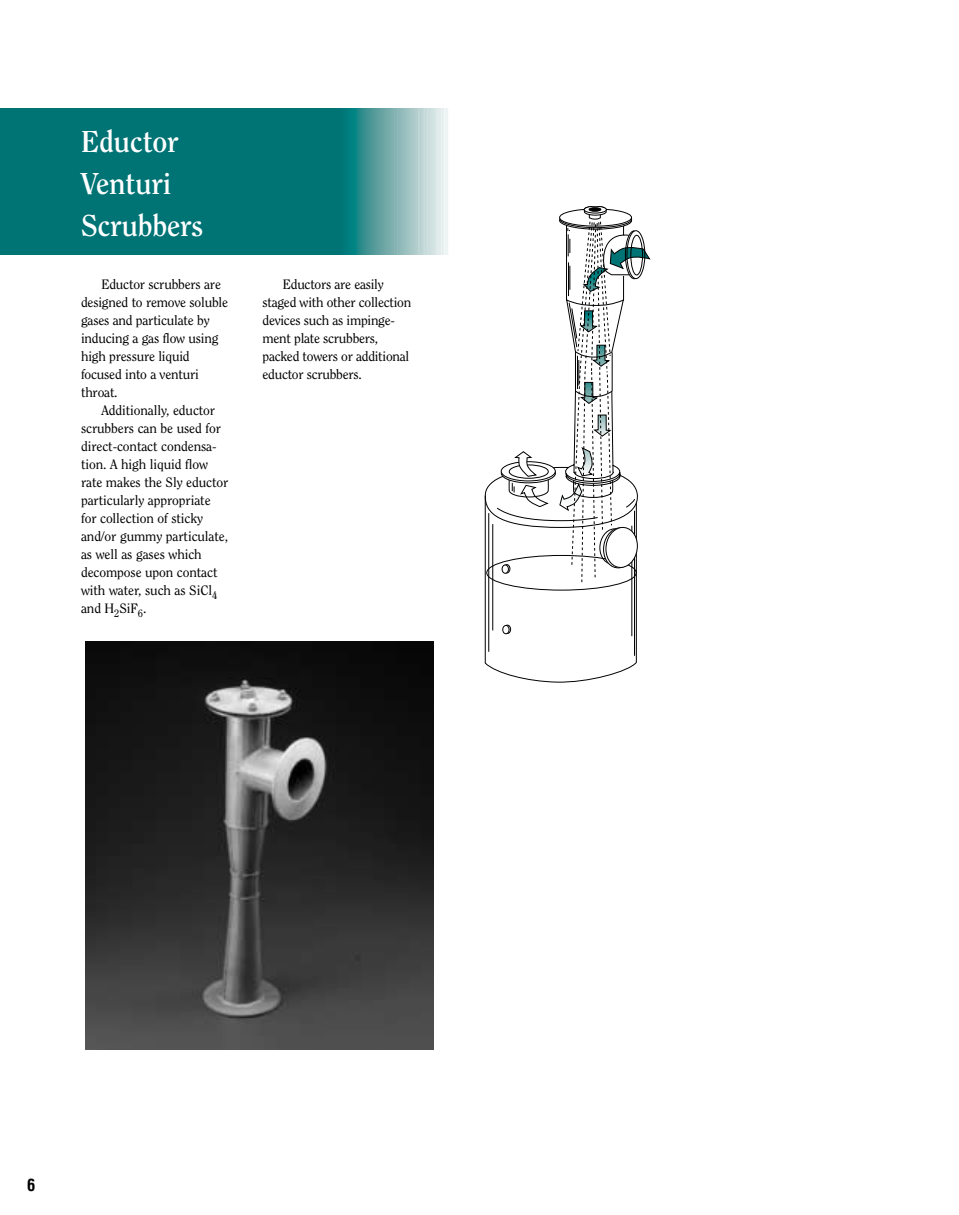
<style>
.page{position:relative;width:959px;height:1215px;background:#fff}
.page>*{position:absolute;margin:0;border:0;box-sizing:border-box;transform-origin:0 0}
.t1{font:700 30px/42px "Clearface";letter-spacing:-.015em;color:#fff}
.t2{font:700 condensed 16.5px "Helvetica";color:#000}
.t3{font:13.5px/18px "Clearface";letter-spacing:-.015em;color:#000}
</style>
<div class="page">
<div style="left:0;top:108px;width:449px;height:146px;background:#007375"></div>
<hr style="left:342px;top:108px;width:1px;height:146px;background:#007778">
<hr style="left:343px;top:108px;width:1px;height:146px;background:#007879">
<hr style="left:344px;top:108px;width:1px;height:146px;background:#00797a">
<hr style="left:345px;top:108px;width:1px;height:146px;background:#007a7b">
<hr style="left:346px;top:108px;width:1px;height:146px;background:#007c7c">
<hr style="left:347px;top:108px;width:1px;height:146px;background:#007d7e">
<hr style="left:348px;top:108px;width:1px;height:146px;background:#007e7f">
<hr style="left:349px;top:108px;width:1px;height:146px;background:#007f80">
<hr style="left:350px;top:108px;width:1px;height:146px;background:#008081">
<hr style="left:351px;top:108px;width:1px;height:146px;background:#008282">
<hr style="left:352px;top:108px;width:1px;height:146px;background:#008383">
<hr style="left:353px;top:108px;width:1px;height:146px;background:#008484">
<hr style="left:354px;top:108px;width:1px;height:146px;background:#008585">
<hr style="left:355px;top:108px;width:1px;height:146px;background:#048686">
<hr style="left:356px;top:108px;width:1px;height:146px;background:#0f8787">
<hr style="left:357px;top:108px;width:1px;height:146px;background:#198888">
<hr style="left:358px;top:108px;width:1px;height:146px;background:#1f8989">
<hr style="left:359px;top:108px;width:1px;height:146px;background:#248b89">
<hr style="left:360px;top:108px;width:1px;height:146px;background:#298c8a">
<hr style="left:361px;top:108px;width:1px;height:146px;background:#2f8d8c">
<hr style="left:362px;top:108px;width:1px;height:146px;background:#338e8e">
<hr style="left:363px;top:108px;width:1px;height:146px;background:#36908f">
<hr style="left:364px;top:108px;width:1px;height:146px;background:#3b9190">
<hr style="left:365px;top:108px;width:1px;height:146px;background:#3e9292">
<hr style="left:366px;top:108px;width:1px;height:146px;background:#419393">
<hr style="left:367px;top:108px;width:1px;height:146px;background:#449594">
<hr style="left:368px;top:108px;width:1px;height:146px;background:#489696">
<hr style="left:369px;top:108px;width:1px;height:146px;background:#4b9797">
<hr style="left:370px;top:108px;width:1px;height:146px;background:#4d9898">
<hr style="left:371px;top:108px;width:1px;height:146px;background:#519a99">
<hr style="left:372px;top:108px;width:1px;height:146px;background:#549b9b">
<hr style="left:373px;top:108px;width:1px;height:146px;background:#569c9c">
<hr style="left:374px;top:108px;width:1px;height:146px;background:#5a9e9d">
<hr style="left:375px;top:108px;width:1px;height:146px;background:#5d9f9e">
<hr style="left:376px;top:108px;width:1px;height:146px;background:#5fa09f">
<hr style="left:377px;top:108px;width:1px;height:146px;background:#61a0a0">
<hr style="left:378px;top:108px;width:1px;height:146px;background:#65a2a2">
<hr style="left:379px;top:108px;width:1px;height:146px;background:#67a4a2">
<hr style="left:380px;top:108px;width:1px;height:146px;background:#69a4a3">
<hr style="left:381px;top:108px;width:1px;height:146px;background:#6ca6a5">
<hr style="left:382px;top:108px;width:1px;height:146px;background:#6ea7a6">
<hr style="left:383px;top:108px;width:1px;height:146px;background:#70a8a6">
<hr style="left:384px;top:108px;width:1px;height:146px;background:#73aaa9">
<hr style="left:385px;top:108px;width:1px;height:146px;background:#75abaa">
<hr style="left:386px;top:108px;width:1px;height:146px;background:#76abaa">
<hr style="left:387px;top:108px;width:1px;height:146px;background:#78adac">
<hr style="left:388px;top:108px;width:1px;height:146px;background:#7bafad">
<hr style="left:389px;top:108px;width:1px;height:146px;background:#7dafae">
<hr style="left:390px;top:108px;width:1px;height:146px;background:#7fb0af">
<hr style="left:391px;top:108px;width:1px;height:146px;background:#83b2b1">
<hr style="left:392px;top:108px;width:1px;height:146px;background:#85b3b2">
<hr style="left:393px;top:108px;width:1px;height:146px;background:#87b4b3">
<hr style="left:394px;top:108px;width:1px;height:146px;background:#89b6b5">
<hr style="left:395px;top:108px;width:1px;height:146px;background:#8bb7b5">
<hr style="left:396px;top:108px;width:1px;height:146px;background:#8db8b7">
<hr style="left:397px;top:108px;width:1px;height:146px;background:#8fb9b8">
<hr style="left:398px;top:108px;width:1px;height:146px;background:#92baba">
<hr style="left:399px;top:108px;width:1px;height:146px;background:#94bcbb">
<hr style="left:400px;top:108px;width:1px;height:146px;background:#96bdbc">
<hr style="left:401px;top:108px;width:1px;height:146px;background:#99bfbe">
<hr style="left:402px;top:108px;width:1px;height:146px;background:#9ac0bf">
<hr style="left:403px;top:108px;width:1px;height:146px;background:#9cc1c1">
<hr style="left:404px;top:108px;width:1px;height:146px;background:#9ec2c2">
<hr style="left:405px;top:108px;width:1px;height:146px;background:#a1c4c3">
<hr style="left:406px;top:108px;width:1px;height:146px;background:#a3c5c4">
<hr style="left:407px;top:108px;width:1px;height:146px;background:#a5c6c5">
<hr style="left:408px;top:108px;width:1px;height:146px;background:#a8c8c7">
<hr style="left:409px;top:108px;width:1px;height:146px;background:#aac9c8">
<hr style="left:410px;top:108px;width:1px;height:146px;background:#accac9">
<hr style="left:411px;top:108px;width:1px;height:146px;background:#afccca">
<hr style="left:412px;top:108px;width:1px;height:146px;background:#b1cdcb">
<hr style="left:413px;top:108px;width:1px;height:146px;background:#b3cecd">
<hr style="left:414px;top:108px;width:1px;height:146px;background:#b5cfce">
<hr style="left:415px;top:108px;width:1px;height:146px;background:#b8d1d0">
<hr style="left:416px;top:108px;width:1px;height:146px;background:#bad2d1">
<hr style="left:417px;top:108px;width:1px;height:146px;background:#bcd3d3">
<hr style="left:418px;top:108px;width:1px;height:146px;background:#bed5d4">
<hr style="left:419px;top:108px;width:1px;height:146px;background:#c0d6d5">
<hr style="left:420px;top:108px;width:1px;height:146px;background:#c2d7d6">
<hr style="left:421px;top:108px;width:1px;height:146px;background:#c4d9d8">
<hr style="left:422px;top:108px;width:1px;height:146px;background:#c6dad9">
<hr style="left:423px;top:108px;width:1px;height:146px;background:#c8dbdb">
<hr style="left:424px;top:108px;width:1px;height:146px;background:#cadcdc">
<hr style="left:425px;top:108px;width:1px;height:146px;background:#ccdedd">
<hr style="left:426px;top:108px;width:1px;height:146px;background:#cedfdf">
<hr style="left:427px;top:108px;width:1px;height:146px;background:#d0e0e0">
<hr style="left:428px;top:108px;width:1px;height:146px;background:#d2e2e1">
<hr style="left:429px;top:108px;width:1px;height:146px;background:#d4e3e2">
<hr style="left:430px;top:108px;width:1px;height:146px;background:#d6e4e3">
<hr style="left:431px;top:108px;width:1px;height:146px;background:#d8e6e5">
<hr style="left:432px;top:108px;width:1px;height:146px;background:#dbe7e7">
<hr style="left:433px;top:108px;width:1px;height:146px;background:#dde9e8">
<hr style="left:434px;top:108px;width:1px;height:146px;background:#dfeae9">
<hr style="left:435px;top:108px;width:1px;height:146px;background:#e2ecea">
<hr style="left:436px;top:108px;width:1px;height:146px;background:#e4edec">
<hr style="left:437px;top:108px;width:1px;height:146px;background:#e6eeed">
<hr style="left:438px;top:108px;width:1px;height:146px;background:#e8f0ef">
<hr style="left:439px;top:108px;width:1px;height:146px;background:#eaf1f0">
<hr style="left:440px;top:108px;width:1px;height:146px;background:#ecf2f1">
<hr style="left:441px;top:108px;width:1px;height:146px;background:#edf3f2">
<hr style="left:442px;top:108px;width:1px;height:146px;background:#f0f5f4">
<hr style="left:443px;top:108px;width:1px;height:146px;background:#f2f6f5">
<hr style="left:444px;top:108px;width:1px;height:146px;background:#f3f7f6">
<hr style="left:445px;top:108px;width:1px;height:146px;background:#f6f9f9">
<hr style="left:446px;top:108px;width:1px;height:146px;background:#f8fafa">
<hr style="left:447px;top:108px;width:1px;height:146px;background:#fafbfb">
<hr style="left:448px;top:108px;width:1px;height:146px;background:#fdfdfd">
<svg style="left:484px;top:206px;width:165px;height:477px"></svg>
<img style="left:85px;top:641px;width:349px;height:409px">
<h1 class="t1" style="left:81px;top:123px;width:123px">Eductor<br>Venturi<br>Scrubbers</h1>
<p class="t3" style="left:81px;top:276px;width:149px;text-indent:20px">Eductor scrubbers are designed to remove soluble gases and particulate by inducing a gas flow using high pressure liquid focused into a venturi throat.</p>
<p class="t3" style="left:81px;top:402px;width:149px;text-indent:20px">Additionally, eductor scrubbers can be used for direct-contact condensa&shy;tion. A high liquid flow rate makes the Sly eductor particularly appropriate for collection of sticky and/or gummy particulate, as well as gases which decompose upon contact with water, such as SiCl<sub>4 </sub>and H<sub>2</sub>SiF<sub>6</sub>.</p>
<p class="t3" style="left:262px;top:276px;width:150px;text-indent:20px">Eductors are easily staged with other collection devices such as impinge&shy;ment plate scrubbers, packed towers or additional eductor scrubbers.</p>
<p class="t2" style="left:27px;top:1178px;width:10px">6</p>
</div>
